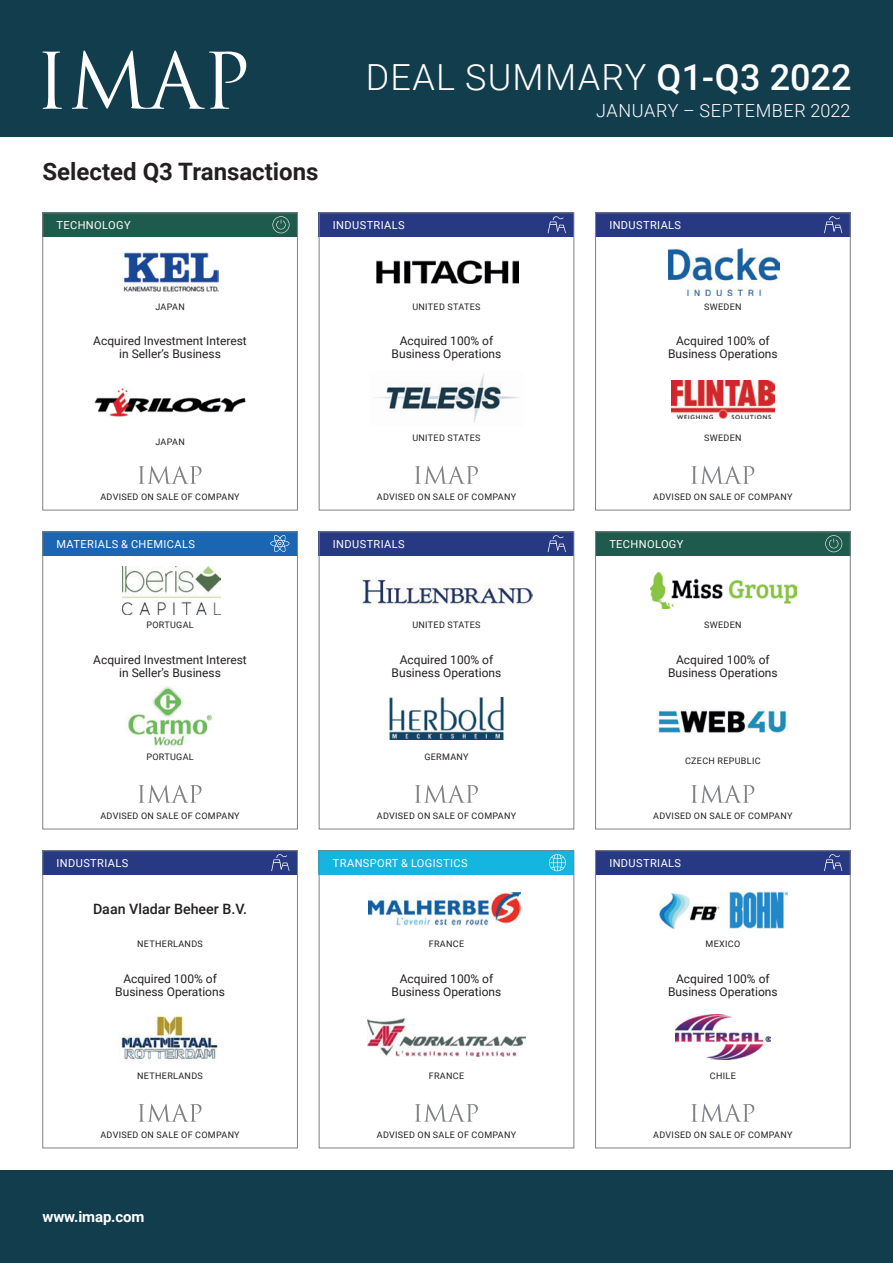
<style>
.page{position:relative;width:893px;height:1263px;background:#fff}
.page>*{position:absolute;margin:0;border:0;box-sizing:border-box;transform-origin:0 0}
.SECCIÓ{font:300 36px "Roboto";letter-spacing:.035em;color:#fff}
.ladillo{font:700 24px "Roboto";color:#231f20}
.SECCIÓ-2{font:300 18px "Roboto";letter-spacing:.035em;color:#fff}
.Text_general{font:700 15px "Roboto";letter-spacing:-.01em;color:#fff}
.t1{font:500 14.25px "Roboto";color:#231f20}
.t2{font:12px "Roboto";color:#231f20}
.DEAL-Acció{font:11.1px "Roboto";letter-spacing:.035em;color:#fff}
.t3{font:9px "Roboto";letter-spacing:.035em;color:#231f20}
.s1{font-weight:500}
</style>
<div class="page">
<div style="left:0;top:1170px;width:893px;height:93px;background:#123d4d"></div>
<div style="left:0;top:0;width:893px;height:136px;background:#123d4d"></div>
<svg style="left:43px;top:52px;width:19px;height:57px"></svg>
<svg style="left:72px;top:50px;width:174px;height:59px"></svg>
<div style="left:43px;top:213px;width:255px;height:24px;background:#1f5b4c"></div>
<svg style="left:272px;top:216px;width:17px;height:17px"></svg>
<svg style="left:139px;top:466px;width:63px;height:18px"></svg>
<img style="left:123px;top:253px;width:96px;height:38px">
<img style="left:94px;top:388px;width:152px;height:29px">
<div style="left:595px;top:531px;width:255px;height:25px;background:#1f5b4c"></div>
<div style="left:595px;top:531px;width:255px;height:298px;border:1px solid #808285"></div>
<svg style="left:825px;top:535px;width:17px;height:17px"></svg>
<svg style="left:691px;top:785px;width:63px;height:18px"></svg>
<img style="left:650px;top:573px;width:146px;height:36px">
<img style="left:658px;top:710px;width:129px;height:23px">
<div style="left:319px;top:213px;width:255px;height:24px;background:#283984"></div>
<div style="left:319px;top:213px;width:255px;height:297px;border:1px solid #808285"></div>
<svg style="left:548px;top:216px;width:18px;height:17px"></svg>
<svg style="left:415px;top:466px;width:63px;height:18px"></svg>
<img style="left:375px;top:374px;width:145px;height:49px">
<img style="left:376px;top:260px;width:143px;height:24px">
<div style="left:319px;top:531px;width:255px;height:25px;background:#283984"></div>
<div style="left:319px;top:531px;width:255px;height:298px;border:1px solid #808285"></div>
<svg style="left:548px;top:535px;width:18px;height:17px"></svg>
<svg style="left:415px;top:785px;width:63px;height:18px"></svg>
<img style="left:388px;top:697px;width:116px;height:42px">
<img style="left:363px;top:579px;width:169px;height:25px">
<div style="left:595px;top:850px;width:255px;height:25px;background:#283984"></div>
<div style="left:595px;top:850px;width:255px;height:298px;border:1px solid #808285"></div>
<svg style="left:824px;top:854px;width:18px;height:17px"></svg>
<svg style="left:691px;top:1104px;width:63px;height:18px"></svg>
<img style="left:675px;top:1014px;width:96px;height:46px">
<img style="left:660px;top:891px;width:128px;height:37px">
<div style="left:595px;top:213px;width:255px;height:24px;background:#283984"></div>
<div style="left:595px;top:213px;width:255px;height:297px;border:1px solid #808285"></div>
<svg style="left:824px;top:216px;width:18px;height:17px"></svg>
<svg style="left:691px;top:466px;width:63px;height:18px"></svg>
<img style="left:671px;top:380px;width:104px;height:38px">
<img style="left:668px;top:248px;width:111px;height:47px">
<div style="left:319px;top:850px;width:255px;height:25px;background:#14b5de"></div>
<div style="left:319px;top:850px;width:255px;height:298px;border:1px solid #808285"></div>
<svg style="left:415px;top:1104px;width:63px;height:18px"></svg>
<img style="left:368px;top:893px;width:152px;height:33px">
<img style="left:367px;top:1019px;width:158px;height:38px">
<svg style="left:549px;top:854px;width:17px;height:17px"></svg>
<div style="left:43px;top:531px;width:255px;height:25px;background:#1a66b2"></div>
<div style="left:43px;top:531px;width:255px;height:298px;border:1px solid #808285"></div>
<svg style="left:139px;top:785px;width:63px;height:18px"></svg>
<img style="left:123px;top:566px;width:97px;height:48px">
<img style="left:128px;top:685px;width:84px;height:63px">
<svg style="left:270px;top:535px;width:19px;height:17px"></svg>
<div style="left:43px;top:850px;width:255px;height:25px;background:#283984"></div>
<div style="left:43px;top:850px;width:255px;height:298px;border:1px solid #808285"></div>
<svg style="left:271px;top:854px;width:19px;height:17px"></svg>
<svg style="left:139px;top:1104px;width:63px;height:18px"></svg>
<img style="left:121px;top:1015px;width:97px;height:45px">
<p class="SECCIÓ" style="left:366px;top:52px;width:487px">DEAL SUMMARY <span class="s1">Q1-Q3 2022</span></p>
<p class="SECCIÓ-2" style="left:596px;top:98px;width:256px">JANUARY – SEPTEMBER 2022</p>
<p class="ladillo" style="left:43px;top:154px;width:278px">Selected Q3 Transactions</p>
<p class="DEAL-Acció" style="left:57px;top:217px;width:76px">TECHNOLOGY</p>
<p class="DEAL-Acció" style="left:333px;top:217px;width:73px">INDUSTRIALS</p>
<p class="DEAL-Acció" style="left:609px;top:217px;width:73px">INDUSTRIALS</p>
<p class="t3" style="left:155px;top:300px;width:31px">JAPAN</p>
<p class="t2" style="left:93px;top:332px;width:155px">Acquired Investment Interest</p>
<p class="t2" style="left:119px;top:345px;width:103px">in Seller’s Business</p>
<p class="t3" style="left:412px;top:300px;width:70px">UNITED STATES</p>
<p class="t2" style="left:400px;top:332px;width:95px">Acquired 100% of</p>
<p class="t2" style="left:392px;top:345px;width:111px">Business Operations</p>
<p class="t3" style="left:704px;top:300px;width:39px">SWEDEN</p>
<p class="t2" style="left:676px;top:332px;width:95px">Acquired 100% of</p>
<p class="t2" style="left:668px;top:345px;width:111px">Business Operations</p>
<p class="t3" style="left:155px;top:435px;width:31px">JAPAN</p>
<p class="t3" style="left:412px;top:431px;width:70px">UNITED STATES</p>
<p class="t3" style="left:704px;top:431px;width:39px">SWEDEN</p>
<p class="t3" style="left:100px;top:490px;width:141px">ADVISED ON SALE OF COMPANY</p>
<p class="DEAL-Acció" style="left:57px;top:536px;width:140px">MATERIALS &amp; CHEMICALS</p>
<p class="t3" style="left:377px;top:490px;width:141px">ADVISED ON SALE OF COMPANY</p>
<p class="DEAL-Acció" style="left:333px;top:536px;width:73px">INDUSTRIALS</p>
<p class="t3" style="left:653px;top:490px;width:141px">ADVISED ON SALE OF COMPANY</p>
<p class="DEAL-Acció" style="left:609px;top:536px;width:76px">TECHNOLOGY</p>
<p class="t3" style="left:146px;top:619px;width:49px">PORTUGAL</p>
<p class="t2" style="left:93px;top:651px;width:155px">Acquired Investment Interest</p>
<p class="t2" style="left:119px;top:664px;width:103px">in Seller’s Business</p>
<p class="t3" style="left:412px;top:619px;width:70px">UNITED STATES</p>
<p class="t2" style="left:400px;top:651px;width:95px">Acquired 100% of</p>
<p class="t2" style="left:392px;top:664px;width:111px">Business Operations</p>
<p class="t3" style="left:704px;top:619px;width:39px">SWEDEN</p>
<p class="t2" style="left:676px;top:651px;width:95px">Acquired 100% of</p>
<p class="t2" style="left:668px;top:664px;width:111px">Business Operations</p>
<p class="t3" style="left:146px;top:750px;width:49px">PORTUGAL</p>
<p class="t3" style="left:424px;top:750px;width:46px">GERMANY</p>
<p class="t3" style="left:685px;top:754px;width:77px">CZECH REPUBLIC</p>
<p class="t3" style="left:100px;top:809px;width:141px">ADVISED ON SALE OF COMPANY</p>
<p class="DEAL-Acció" style="left:57px;top:855px;width:73px">INDUSTRIALS</p>
<p class="t3" style="left:377px;top:809px;width:141px">ADVISED ON SALE OF COMPANY</p>
<p class="DEAL-Acció" style="left:333px;top:855px;width:136px">TRANSPORT &amp; LOGISTICS</p>
<p class="t3" style="left:653px;top:809px;width:141px">ADVISED ON SALE OF COMPANY</p>
<p class="DEAL-Acció" style="left:609px;top:855px;width:73px">INDUSTRIALS</p>
<p class="t1" style="left:93px;top:899px;width:156px">Daan Vladar Beheer B.V.</p>
<p class="t3" style="left:137px;top:938px;width:67px">NETHERLANDS</p>
<p class="t2" style="left:123px;top:970px;width:95px">Acquired 100% of</p>
<p class="t2" style="left:115px;top:983px;width:111px">Business Operations</p>
<p class="t3" style="left:429px;top:938px;width:37px">FRANCE</p>
<p class="t2" style="left:400px;top:970px;width:95px">Acquired 100% of</p>
<p class="t2" style="left:392px;top:983px;width:111px">Business Operations</p>
<p class="t3" style="left:705px;top:938px;width:36px">MEXICO</p>
<p class="t2" style="left:676px;top:970px;width:95px">Acquired 100% of</p>
<p class="t2" style="left:668px;top:983px;width:111px">Business Operations</p>
<p class="t3" style="left:137px;top:1069px;width:67px">NETHERLANDS</p>
<p class="t3" style="left:429px;top:1069px;width:37px">FRANCE</p>
<p class="t3" style="left:710px;top:1069px;width:27px">CHILE</p>
<p class="t3" style="left:100px;top:1128px;width:141px">ADVISED ON SALE OF COMPANY</p>
<p class="t3" style="left:377px;top:1128px;width:141px">ADVISED ON SALE OF COMPANY</p>
<p class="t3" style="left:653px;top:1128px;width:141px">ADVISED ON SALE OF COMPANY</p>
<p class="Text_general" style="left:43px;top:1206px;width:103px">www.imap.com</p>
</div>
